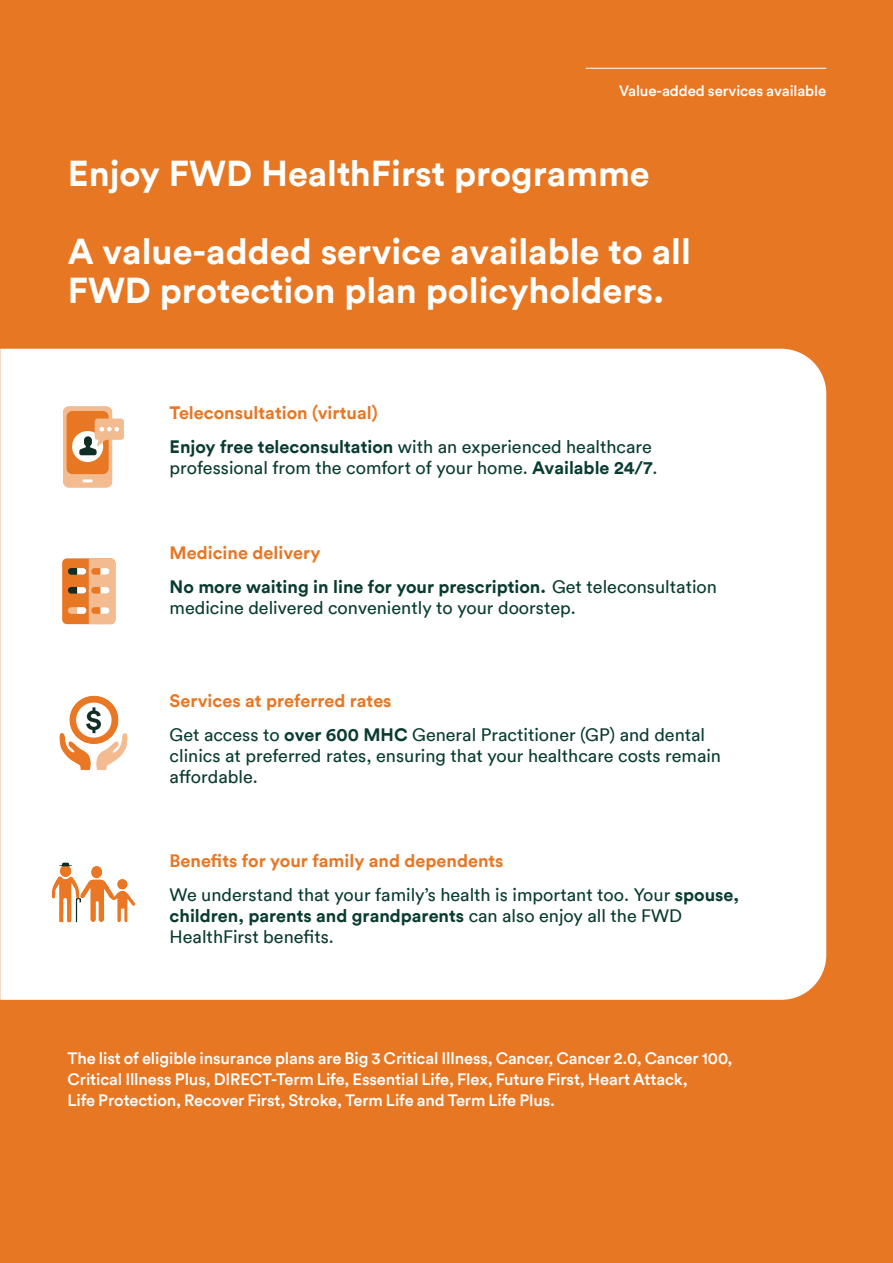
<style>
.page{position:relative;width:893px;height:1263px;background:#e87724}
.page>*{position:absolute;margin:0;border:0;box-sizing:border-box;transform-origin:0 0}
.t1{font:700 36px/78px "FWD Circular TT";color:#fff}
.t2{font:18px/33.8px "FWD Circular TT";color:#093b31}
.t3{font:700 18px/33.8px "FWD Circular TT";color:#093b31}
.t4{font:500 16.5px/21px "FWD Circular TT";letter-spacing:-.005em;color:#fff}
.t5{font:500 15px "FWD Circular TT";letter-spacing:-.005em;color:#fff}
.s1{font-weight:700;color:#e87724}
.s2{font-weight:700}
.s3{color:#e87724}
.s4{font-weight:400}
</style>
<div class="page">
<hr style="left:586px;top:68px;width:240px;height:1px;background:#fff">
<div style="left:0;top:349px;width:826px;height:651px;background:#fff"></div>
<img style="left:46px;top:845px;width:95px;height:95px">
<img style="left:46px;top:685px;width:95px;height:96px">
<div style="left:63px;top:406px;width:49px;height:82px;background:#f3bb90;border-radius:6px"></div>
<div style="left:67px;top:411px;width:42px;height:63px;background:#e87724;border-radius:6px"></div>
<svg style="left:82px;top:479px;width:11px;height:3px"></svg>
<div style="left:72px;top:431px;width:31px;height:31px;background:#fff;border-radius:50%"></div>
<svg style="left:79px;top:418px;width:45px;height:37px"></svg>
<div style="left:62px;top:558px;width:53px;height:66px;background:#e87724;border-radius:5px"></div>
<div style="left:68px;top:568px;width:18px;height:7px;background:#0f2e26;border-radius:3px"></div>
<div style="left:68px;top:587px;width:18px;height:7px;background:#0f2e26;border-radius:3px"></div>
<div style="left:68px;top:607px;width:18px;height:7px;background:#f3bb90;border-radius:3px"></div>
<svg style="left:77px;top:558px;width:38px;height:66px"></svg>
<p class="t5" style="left:619px;top:80px;width:209px">Value-added services available</p>
<h1 class="t1" style="left:68px;top:133px;width:625px">Enjoy FWD HealthFirst programme<br>A value-added service available to all</h1>
<h1 class="t1" style="left:68px;top:250px;width:598px">FWD protection plan policyholders.</h1>
<p class="t2" style="left:170px;top:395px;width:484px"><span class="s1">Teleconsultation (virtual)<br></span><span class="s2">Enjoy free teleconsultation</span> with an experienced healthcare</p>
<p class="t2" style="left:170px;top:450px;width:489px">professional from the comfort of your home. <span class="s2">Available 24/7</span>.</p>
<p class="t3" style="left:170px;top:535px;width:549px"><span class="s3">Medicine delivery<br></span>No more waiting in line for your prescription. <span class="s4">Get teleconsultation</span></p>
<p class="t2" style="left:170px;top:590px;width:408px">medicine delivered conveniently to your doorstep.</p>
<p class="t2" style="left:170px;top:683px;width:537px"><span class="s1">Services at preferred rates<br></span>Get access to <span class="s2">over 600 MHC</span> General Practitioner (GP) and dental</p>
<p class="t2" style="left:170px;top:744px;width:553px;line-height:21px">clinics at preferred rates, ensuring that your healthcare costs remain affordable.</p>
<p class="t2" style="left:170px;top:843px;width:571px"><span class="s1">Benefits for your family and dependents<br></span>We understand that your family’s health is important too. Your <span class="s2">spouse,</span></p>
<p class="t2" style="left:170px;top:904px;width:514px;line-height:21px"><span class="s2">children, parents and grandparents</span> can also enjoy all the FWD<br>HealthFirst benefits.</p>
<p class="t4" style="left:68px;top:1046px;width:666px">The list of eligible insurance plans are Big 3 Critical Illness, Cancer, Cancer 2.0, Cancer 100,<br>Critical Illness Plus, DIRECT-Term Life, Essential Life, Flex, Future First, Heart Attack,<br>Life Protection, Recover First, Stroke, Term Life and Term Life Plus.</p>
</div>
